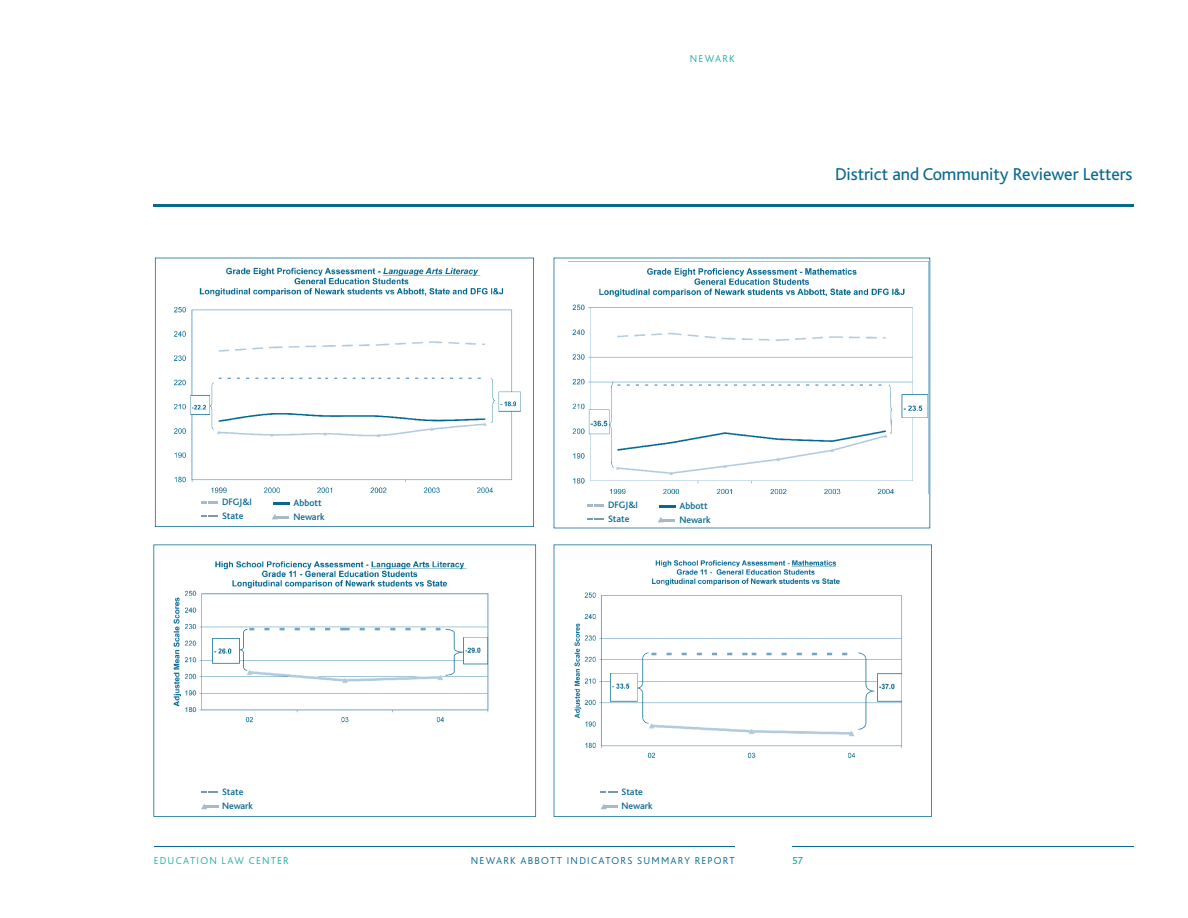
<style>
.page{position:relative;width:1188px;height:918px;background:#fff}
.page>*{position:absolute;margin:0;border:0;box-sizing:border-box;transform-origin:0 0}
.t1{font:18px "Bliss";letter-spacing:-.005em;color:#086990}
.t2{font:300 10.5px "Bliss";letter-spacing:.115em;color:#086990}
.t3{font:300 10.5px "Bliss";letter-spacing:.115em;color:#22b0a4}
.t4{font:500 10.5px "Bliss";color:#22b0a4}
.t5{font:500 9.75px/13.5px "Bliss";color:#086990}
</style>
<div class="page">
<hr style="left:154px;top:204px;width:980px;height:3px;background:#086990">
<hr style="left:154px;top:846px;width:581px;height:1px;background:#086990">
<hr style="left:792px;top:846px;width:342px;height:1px;background:#086990">
<svg style="left:155px;top:258px;width:379px;height:269px"></svg>
<img style="left:173px;top:262px;width:349px;height:233px">
<svg style="left:153px;top:544px;width:383px;height:273px"></svg>
<img style="left:169px;top:556px;width:344px;height:172px">
<svg style="left:554px;top:258px;width:376px;height:270px"></svg>
<img style="left:569px;top:261px;width:360px;height:232px">
<svg style="left:554px;top:544px;width:378px;height:273px"></svg>
<img style="left:562px;top:549px;width:361px;height:211px">
<svg style="left:273px;top:503px;width:17px;height:2px"></svg>
<svg style="left:272px;top:514px;width:17px;height:5px"></svg>
<svg style="left:201px;top:515px;width:17px;height:2px"></svg>
<svg style="left:201px;top:502px;width:17px;height:2px"></svg>
<svg style="left:201px;top:804px;width:17px;height:5px"></svg>
<svg style="left:201px;top:791px;width:17px;height:2px"></svg>
<svg style="left:601px;top:804px;width:17px;height:5px"></svg>
<svg style="left:601px;top:791px;width:16px;height:2px"></svg>
<p class="t3" style="left:690px;top:53px;width:47px">NEWARK</p>
<h1 class="t1" style="left:835px;top:165px;width:299px">District and Community Reviewer Letters</h1>
<p class="t5" style="left:222px;top:496px;width:32px">DFGJ&amp;I<br>State</p>
<p class="t5" style="left:293px;top:497px;width:33px">Abbott<br>Newark</p>
<p class="t5" style="left:608px;top:499px;width:32px">DFGJ&amp;I<br>State</p>
<p class="t5" style="left:679px;top:500px;width:33px">Abbott<br>Newark</p>
<p class="t5" style="left:222px;top:786px;width:33px">State<br>Newark</p>
<p class="t5" style="left:622px;top:786px;width:33px">State<br>Newark</p>
<p class="t3" style="left:154px;top:855px;width:136px">EDUCATION LAW CENTER</p>
<p class="t2" style="left:471px;top:855px;width:266px">NEWARK ABBOTT INDICATORS SUMMARY REPORT</p>
<p class="t4" style="left:792px;top:855px;width:13px">57</p>
</div>
